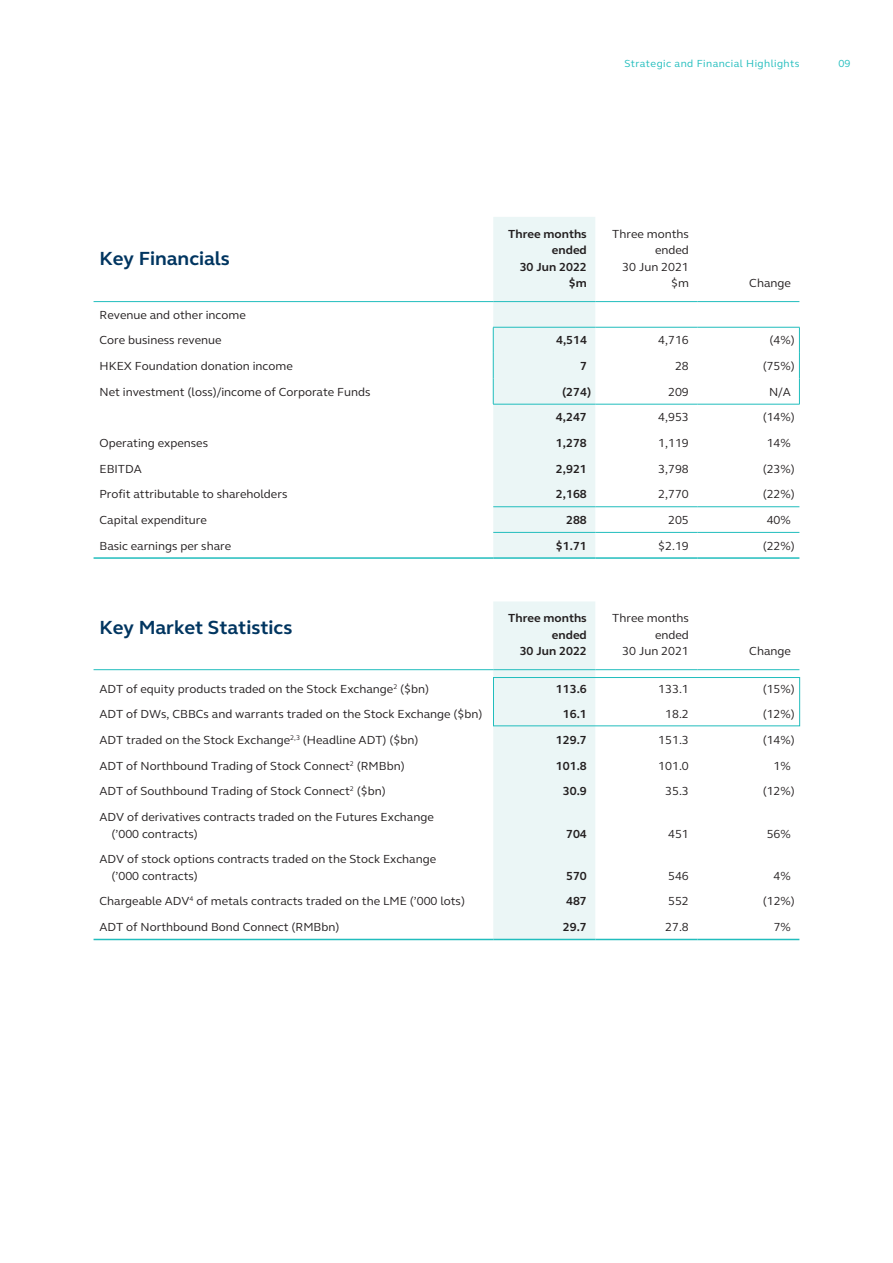
<style>
.page{position:relative;width:893px;height:1263px;background:#fff}
.page>*{position:absolute;margin:0;border:0;box-sizing:border-box;transform-origin:0 0}
.t1{font:700 19.5px "FS Elliot Pro";color:#003560}
.t2{font:12px/16.5px "FS Elliot Pro";color:#231f20}
.t3{font:700 12px/16.5px "FS Elliot Pro";color:#231f20;text-align:right}
.t4{font:10.5px "FS Elliot Pro";letter-spacing:.04em;color:#21bdbd}
</style>
<div class="page">
<hr style="left:94px;top:301px;width:399px;height:1px;background:#21bdbd">
<hr style="left:595px;top:301px;width:102px;height:1px;background:#21bdbd">
<hr style="left:697px;top:301px;width:102px;height:1px;background:#21bdbd">
<hr style="left:595px;top:327px;width:102px;height:1px;background:#21bdbd">
<hr style="left:697px;top:327px;width:103px;height:1px;background:#21bdbd">
<div style="left:493px;top:217px;width:102px;height:340px;background:#ebf6f6"></div>
<svg style="left:799px;top:327px;width:1px;height:77px"></svg>
<hr style="left:493px;top:404px;width:102px;height:1px;background:#21bdbd">
<hr style="left:595px;top:404px;width:102px;height:1px;background:#21bdbd">
<hr style="left:697px;top:404px;width:103px;height:1px;background:#21bdbd">
<hr style="left:493px;top:506px;width:102px;height:1px;background:#21bdbd">
<hr style="left:595px;top:506px;width:102px;height:1px;background:#21bdbd">
<hr style="left:697px;top:506px;width:102px;height:1px;background:#21bdbd">
<hr style="left:94px;top:557px;width:399px;height:2px;background:#21bdbd">
<hr style="left:493px;top:557px;width:102px;height:2px;background:#21bdbd">
<hr style="left:595px;top:557px;width:102px;height:2px;background:#21bdbd">
<hr style="left:697px;top:557px;width:102px;height:2px;background:#21bdbd">
<hr style="left:493px;top:532px;width:102px;height:1px;background:#21bdbd">
<hr style="left:595px;top:532px;width:102px;height:1px;background:#21bdbd">
<hr style="left:697px;top:532px;width:102px;height:1px;background:#21bdbd">
<div style="left:493px;top:601px;width:102px;height:338px;background:#ebf6f6"></div>
<hr style="left:94px;top:939px;width:399px;height:1px;background:#21bdbd">
<hr style="left:493px;top:939px;width:102px;height:1px;background:#21bdbd">
<hr style="left:595px;top:939px;width:102px;height:1px;background:#21bdbd">
<hr style="left:697px;top:939px;width:102px;height:1px;background:#21bdbd">
<hr style="left:94px;top:669px;width:399px;height:1px;background:#21bdbd">
<hr style="left:493px;top:669px;width:102px;height:1px;background:#21bdbd">
<hr style="left:595px;top:669px;width:102px;height:1px;background:#21bdbd">
<hr style="left:697px;top:669px;width:102px;height:1px;background:#21bdbd">
<div style="left:493px;top:677px;width:307px;height:49px;border:1px solid #21bdbd"></div>
<h1 class="t1" style="left:99px;top:246px;width:132px">Key Financials</h1>
<p class="t2" style="left:100px;top:301px;width:148px;line-height:25.7px">Revenue and other income<br>Core business revenue</p>
<p class="t4" style="left:624px;top:57px;width:177px">Strategic and Financial Highlights</p>
<p class="t4" style="left:838px;top:57px;width:14px">09</p>
<p class="t3" style="left:508px;top:225px;width:80px">Three months ended<br>30 Jun 2022 $m</p>
<p class="t2" style="left:612px;top:225px;width:78px;text-align:right">Three months ended<br>30 Jun 2021 $m</p>
<p class="t2" style="left:749px;top:275px;width:43px">Change</p>
<p class="t3" style="left:556px;top:332px;width:32px">4,514</p>
<p class="t2" style="left:658px;top:332px;width:32px">4,716</p>
<p class="t2" style="left:770px;top:332px;width:27px">(4%)</p>
<p class="t2" style="left:100px;top:357px;width:195px">HKEX Foundation donation income</p>
<p class="t3" style="left:580px;top:357px;width:8px">7</p>
<p class="t2" style="left:675px;top:357px;width:15px">28</p>
<p class="t2" style="left:763px;top:357px;width:34px">(75%)</p>
<p class="t2" style="left:100px;top:383px;width:273px">Net investment (loss)/income of Corporate Funds</p>
<p class="t3" style="left:562px;top:383px;width:31px">(274)</p>
<p class="t2" style="left:668px;top:383px;width:22px">209</p>
<p class="t2" style="left:769px;top:383px;width:23px">N/A</p>
<p class="t3" style="left:556px;top:409px;width:32px">4,247</p>
<p class="t2" style="left:658px;top:409px;width:32px">4,953</p>
<p class="t2" style="left:763px;top:409px;width:34px">(14%)</p>
<p class="t2" style="left:100px;top:434px;width:110px">Operating expenses</p>
<p class="t3" style="left:556px;top:434px;width:32px">1,278</p>
<p class="t2" style="left:658px;top:434px;width:32px">1,119</p>
<p class="t2" style="left:767px;top:434px;width:26px">14%</p>
<p class="t2" style="left:100px;top:460px;width:44px">EBITDA</p>
<p class="t3" style="left:556px;top:460px;width:32px">2,921</p>
<p class="t2" style="left:658px;top:460px;width:32px">3,798</p>
<p class="t2" style="left:763px;top:460px;width:34px">(23%)</p>
<p class="t2" style="left:100px;top:486px;width:189px">Profit attributable to shareholders</p>
<p class="t3" style="left:556px;top:486px;width:32px">2,168</p>
<p class="t2" style="left:658px;top:486px;width:32px">2,770</p>
<p class="t2" style="left:763px;top:486px;width:34px">(22%)</p>
<p class="t2" style="left:100px;top:511px;width:109px">Capital expenditure</p>
<p class="t3" style="left:566px;top:511px;width:22px">288</p>
<p class="t2" style="left:668px;top:511px;width:22px">205</p>
<p class="t2" style="left:767px;top:511px;width:26px">40%</p>
<p class="t2" style="left:100px;top:537px;width:133px">Basic earnings per share</p>
<p class="t3" style="left:556px;top:537px;width:32px">$1.71</p>
<p class="t2" style="left:658px;top:537px;width:32px">$2.19</p>
<p class="t2" style="left:763px;top:537px;width:34px">(22%)</p>
<h1 class="t1" style="left:99px;top:614px;width:194px">Key Market Statistics</h1>
<p class="t3" style="left:508px;top:610px;width:80px">Three months ended<br>30 Jun 2022</p>
<p class="t2" style="left:612px;top:610px;width:78px;text-align:right">Three months ended<br>30 Jun 2021</p>
<p class="t2" style="left:749px;top:643px;width:43px">Change</p>
<p class="t2" style="left:100px;top:680px;width:331px">ADT of equity products traded on the Stock Exchange<sup>2</sup> ($bn)</p>
<p class="t3" style="left:556px;top:681px;width:32px">113.6</p>
<p class="t2" style="left:658px;top:680px;width:32px">133.1</p>
<p class="t2" style="left:763px;top:680px;width:34px">(15%)</p>
<p class="t2" style="left:99px;top:706px;width:385px">ADT of DWs, CBBCs and warrants traded on the Stock Exchange ($bn)</p>
<p class="t3" style="left:563px;top:706px;width:25px">16.1</p>
<p class="t2" style="left:665px;top:706px;width:25px">18.2</p>
<p class="t2" style="left:763px;top:706px;width:34px">(12%)</p>
<p class="t2" style="left:99px;top:731px;width:320px">ADT traded on the Stock Exchange<sup>2,3</sup> (Headline ADT) ($bn)</p>
<p class="t3" style="left:556px;top:731px;width:32px">129.7</p>
<p class="t2" style="left:658px;top:731px;width:32px">151.3</p>
<p class="t2" style="left:763px;top:731px;width:34px">(14%)</p>
<p class="t2" style="left:99px;top:757px;width:307px">ADT of Northbound Trading of Stock Connect<sup>2</sup> (RMBbn)</p>
<p class="t3" style="left:556px;top:757px;width:32px">101.8</p>
<p class="t2" style="left:658px;top:757px;width:32px">101.0</p>
<p class="t2" style="left:774px;top:757px;width:19px">1%</p>
<p class="t2" style="left:100px;top:783px;width:288px">ADT of Southbound Trading of Stock Connect<sup>2</sup> ($bn)</p>
<p class="t3" style="left:563px;top:783px;width:25px">30.9</p>
<p class="t2" style="left:665px;top:783px;width:25px">35.3</p>
<p class="t2" style="left:763px;top:783px;width:34px">(12%)</p>
<p class="t2" style="left:111px;top:808px;width:324px;text-indent:-12px">ADV of derivatives contracts traded on the Futures Exchange (’000 contracts)</p>
<p class="t3" style="left:566px;top:825px;width:22px">704</p>
<p class="t2" style="left:668px;top:825px;width:22px">451</p>
<p class="t2" style="left:767px;top:825px;width:26px">56%</p>
<p class="t2" style="left:111px;top:850px;width:326px;text-indent:-12px">ADV of stock options contracts traded on the Stock Exchange (’000 contracts)</p>
<p class="t3" style="left:566px;top:867px;width:22px">570</p>
<p class="t2" style="left:668px;top:867px;width:22px">546</p>
<p class="t2" style="left:774px;top:867px;width:19px">4%</p>
<p class="t2" style="left:100px;top:893px;width:367px">Chargeable ADV<sup>4</sup> of metals contracts traded on the LME (’000 lots)</p>
<p class="t3" style="left:566px;top:893px;width:22px">487</p>
<p class="t2" style="left:668px;top:893px;width:22px">552</p>
<p class="t2" style="left:763px;top:893px;width:34px">(12%)</p>
<p class="t2" style="left:100px;top:918px;width:241px">ADT of Northbound Bond Connect (RMBbn)</p>
<p class="t3" style="left:563px;top:918px;width:25px">29.7</p>
<p class="t2" style="left:665px;top:918px;width:25px">27.8</p>
<p class="t2" style="left:774px;top:918px;width:19px">7%</p>
</div>
